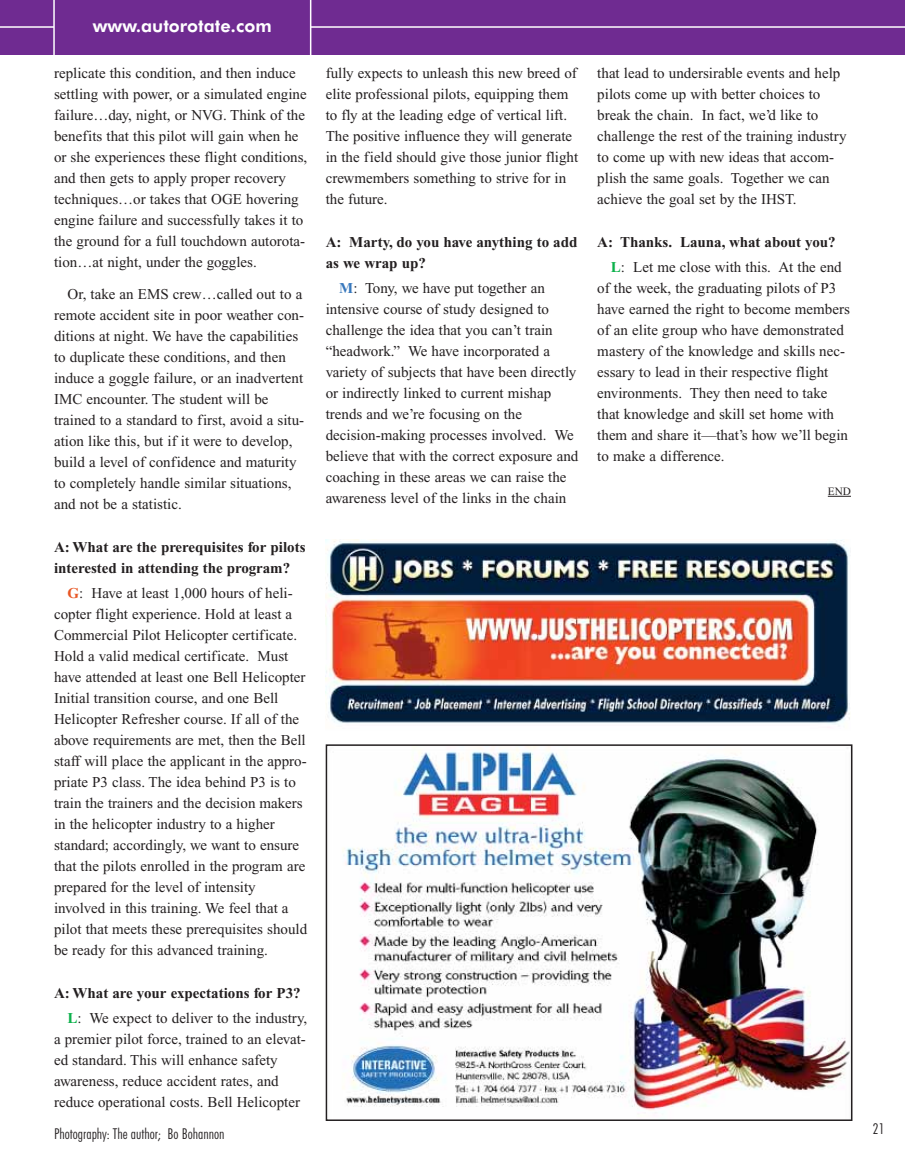
<style>
.page{position:relative;width:905px;height:1175px;background:#fff}
.page>*{position:absolute;margin:0;border:0;box-sizing:border-box;transform-origin:0 0}
.t1{font:800 18px "Futura BT";color:#fff}
.t2{font:15px/21px "Times New Roman";color:#231f20}
.t3{font:700 15px/21px "Times New Roman";color:#231f20}
.t4{font:300 condensed 15px "Futura BT";color:#231f20}
.t5{font:11.25px "Times New Roman";color:#231f20}
.s1{font-weight:700;color:#e85725}
.s2{font-weight:700}
.s3{font-weight:700;color:#0cb14b}
.s4{font-weight:700;color:#3777bc}
.s5{color:#0cb14b}
.s6{font-weight:400}
</style>
<div class="page">
<div style="left:0;top:0;width:904px;height:54px;background:#6f2b91"></div>
<svg style="left:827px;top:496px;width:23px;height:1px"></svg>
<hr style="left:53px;top:0;width:2px;height:61px;background:#fff">
<hr style="left:310px;top:0;width:1px;height:61px;background:#fff">
<hr style="left:0;top:26px;width:54px;height:2px;background:#fff">
<hr style="left:310px;top:26px;width:594px;height:2px;background:#fff">
<img style="left:326px;top:540px;width:524px;height:188px">
<img style="left:342px;top:747px;width:507px;height:364px">
<div style="left:326px;top:744px;width:526px;height:377px;border:2px solid #231f20"></div>
<p class="t1" style="left:93px;top:19px;width:180px">www.autorotate.com</p>
<p class="t2" style="left:54px;top:64px;width:255px">replicate this condition, and then induce settling with power, or a simulated engine failure…day, night, or NVG. Think of the benefits that this pilot will gain when he or she experiences these flight conditions, and then gets to apply proper recovery techniques…or takes that OGE hovering engine failure and successfully takes it to the ground for a full touchdown autorota&shy;tion…at night, under the goggles.</p>
<p class="t2" style="left:54px;top:285px;width:252px;text-indent:14px">Or, take an EMS crew…called out to a remote accident site in poor weather con&shy;ditions at night. We have the capabilities to duplicate these conditions, and then induce a goggle failure, or an inadvertent IMC encounter. The student will be trained to a standard to first, avoid a situ&shy;ation like this, but if it were to develop, build a level of confidence and maturity to completely handle similar situations, and not be a statistic.</p>
<p class="t3" style="left:54px;top:537px;width:253px">A: What are the prerequisites for pilots interested in attending the program?</p>
<p class="t2" style="left:54px;top:584px;width:255px;text-indent:14px"><span class="s1">G</span>: Have at least 1,000 hours of heli&shy;copter flight experience. Hold at least a Commercial Pilot Helicopter certificate.<br>Hold a valid medical certificate. Must have attended at least one Bell Helicopter Initial transition course, and one Bell Helicopter Refresher course. If all of the above requirements are met, then the Bell staff will place the applicant in the appro&shy;priate P3 class. The idea behind P3 is to train the trainers and the decision makers in the helicopter industry to a higher standard; accordingly, we want to ensure that the pilots enrolled in the program are prepared for the level of intensity involved in this training. We feel that a pilot that meets these prerequisites should be ready for this advanced training.</p>
<p class="t2" style="left:68px;top:981px;width:241px;line-height:25.3px;text-indent:-14px"><span class="s2">A: What are your expectations for P3?<br></span><span class="s3">L</span>: We expect to deliver to the industry,</p>
<p class="t2" style="left:54px;top:1029px;width:253px">a premier pilot force, trained to an elevat&shy;ed standard. This will enhance safety awareness, reduce accident rates, and reduce operational costs. Bell Helicopter</p>
<p class="t2" style="left:326px;top:64px;width:254px">fully expects to unleash this new breed of elite professional pilots, equipping them to fly at the leading edge of vertical lift.<br>The positive influence they will generate in the field should give those junior flight crewmembers something to strive for in the future.</p>
<p class="t3" style="left:326px;top:233px;width:253px">A: Marty, do you have anything to add as we wrap up?</p>
<p class="t2" style="left:325px;top:279px;width:254px;text-indent:14px"><span class="s4">M</span>: Tony, we have put together an intensive course of study designed to challenge the idea that you can’t train “headwork.” We have incorporated a variety of subjects that have been directly or indirectly linked to current mishap trends and we’re focusing on the decision-making processes involved. We believe that with the correct exposure and coaching in these areas we can raise the awareness level of the links in the chain</p>
<p class="t2" style="left:597px;top:64px;width:251px">that lead to undersirable events and help pilots come up with better choices to break the chain. In fact, we’d like to challenge the rest of the training industry to come up with new ideas that accom&shy;plish the same goals. Together we can achieve the goal set by the IHST.</p>
<p class="t3" style="left:610px;top:230px;width:232px;line-height:25.3px;text-indent:-14px">A: Thanks. Launa, what about you?<br><span class="s5">L</span><span class="s6">: Let me close with this. At the end</span></p>
<p class="t2" style="left:597px;top:279px;width:254px">of the week, the graduating pilots of P3 have earned the right to become members of an elite group who have demonstrated mastery of the knowledge and skills nec&shy;essary to lead in their respective flight environments. They then need to take that knowledge and skill set home with them and share it—that’s how we’ll begin to make a difference.</p>
<p class="t5" style="left:827px;top:487px;width:25px">END</p>
<p class="t4" style="left:54px;top:1128px;width:172px">Photography: The author; Bo Bohannon</p>
<p class="t4" style="left:872px;top:1123px;width:13px">21</p>
</div>
